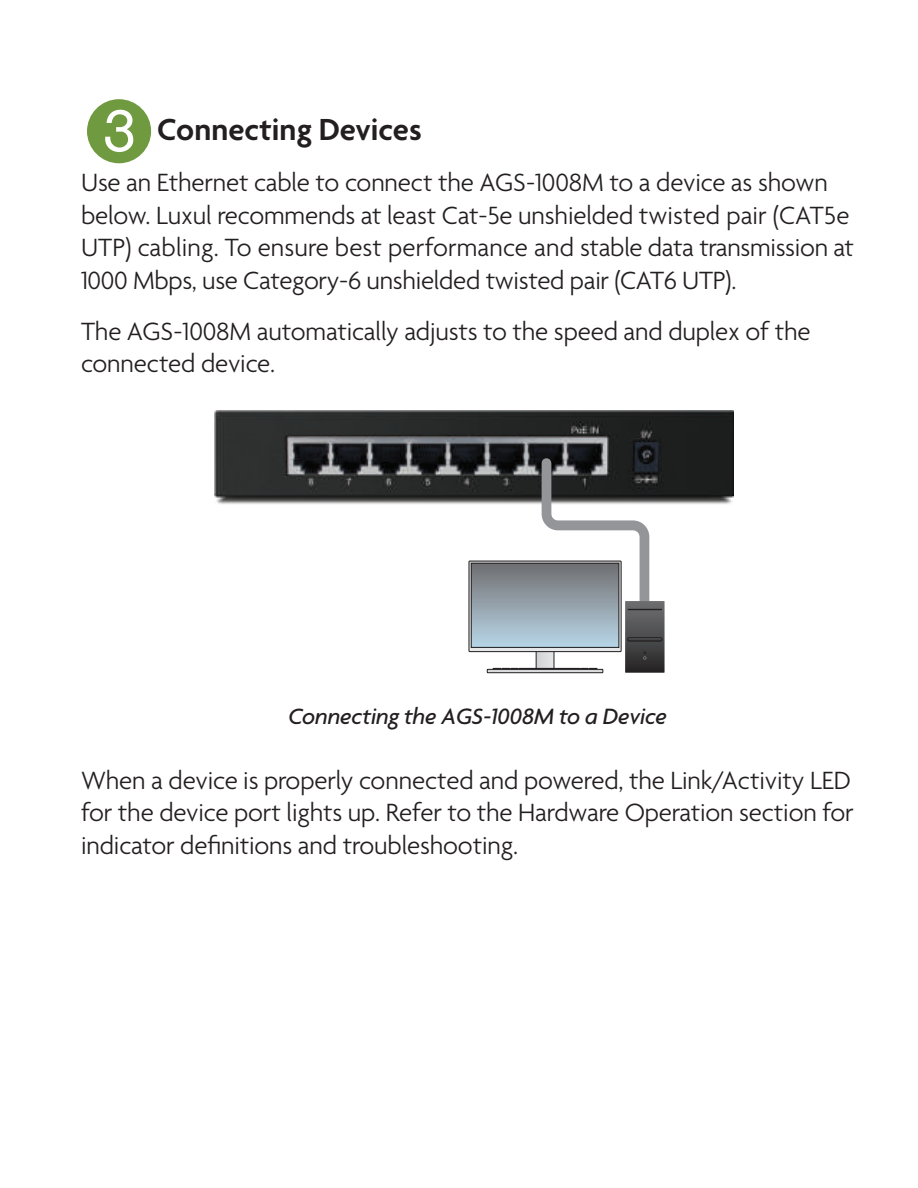
<style>
.page{position:relative;width:918px;height:1188px;background:#fff}
.page>*{position:absolute;margin:0;border:0;box-sizing:border-box;transform-origin:0 0}
.t1{font:87px "Circle Frame Neg";color:#6f9a3f}
.t2{font:600 33px "Agenda";color:#231f20}
.t3{font:300 27px/32.4px "Agenda";letter-spacing:-.005em;color:#231f20}
.t4{font:italic 500 24px "Agenda";letter-spacing:-.005em;color:#231f20}
</style>
<div class="page">
<img style="left:214px;top:411px;width:520px;height:93px">
<svg style="left:469px;top:453px;width:196px;height:220px"></svg>
<div style="left:628px;top:638px;width:34px;height:3px;border:1px solid #231f20;border-radius:2px"></div>
<h1 class="t1" style="left:81px;top:82px;width:78px">3</h1>
<p class="t2" style="left:157px;top:112px;width:266px">Connecting Devices</p>
<p class="t3" style="left:81px;top:168px;width:775px">Use an Ethernet cable to connect the AGS-1008M to a device as shown below. Luxul recommends at least Cat-5e unshielded twisted pair (CAT5e UTP) cabling. To ensure best performance and stable data transmission at 1000 Mbps, use Category-6 unshielded twisted pair (CAT6 UTP).</p>
<p class="t3" style="left:81px;top:317px;width:731px">The AGS-1008M automatically adjusts to the speed and duplex of the connected device.</p>
<p class="t4" style="left:289px;top:702px;width:380px">Connecting the AGS-1008M to a Device</p>
<p class="t3" style="left:81px;top:766px;width:774px;text-align:justify">When a device is properly connected and powered, the Link/Activity LED for the device port lights up. Refer to the Hardware Operation section for indicator definitions and troubleshooting.</p>
</div>
